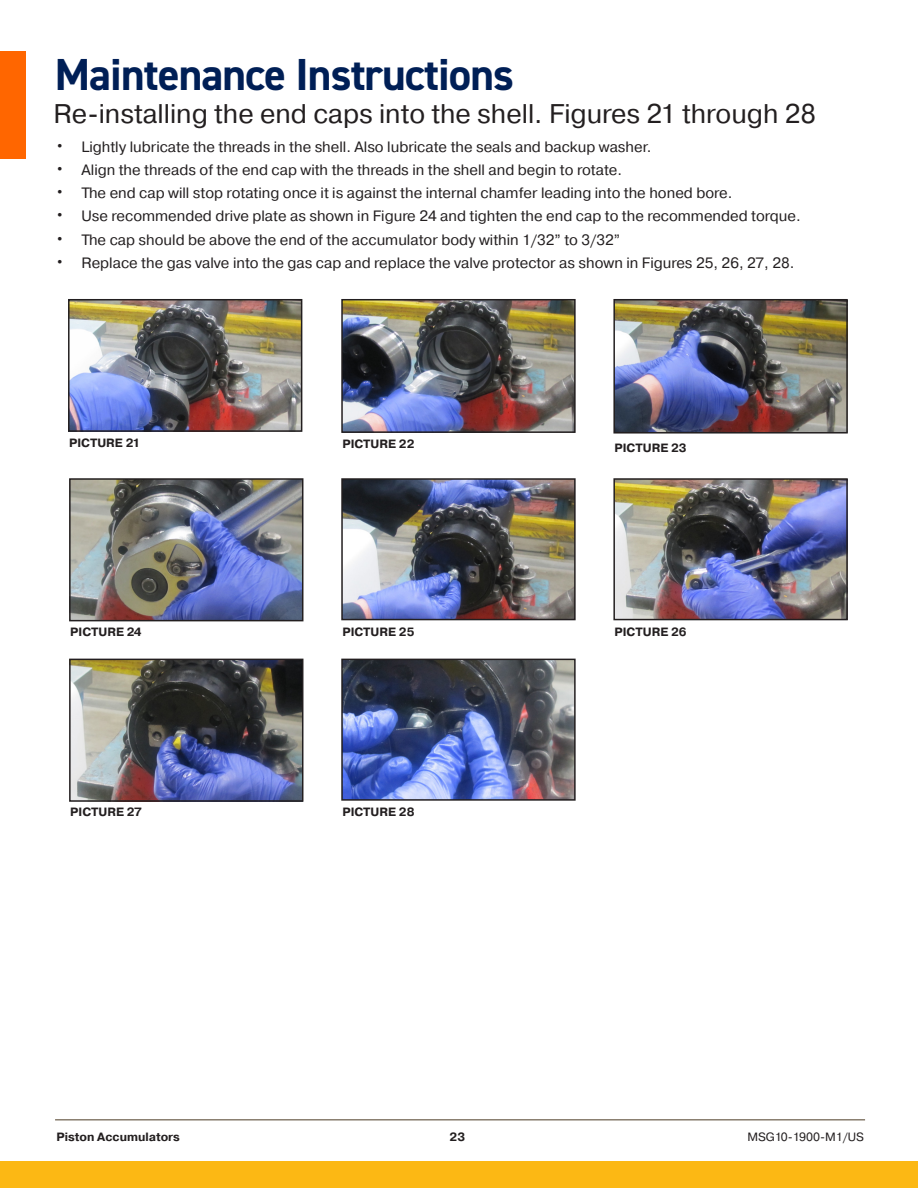
<style>
.page{position:relative;width:918px;height:1188px;background:#fff}
.page>*{position:absolute;margin:0;border:0;box-sizing:border-box;transform-origin:0 0}
.t1{font:700 45px "DIN2014";letter-spacing:-.02em;color:#001f56}
.t2{font:27px "Pragmatica";color:#231f20}
.t3{font:15px "Pragmatica";color:#231f20}
.t4{font:700 12px "Pragmatica";color:#231f20}
.t5{font:12px "Pragmatica";color:#231f20}
.s1{font-size:18px}
</style>
<div class="page">
<div style="left:0;top:1161px;width:918px;height:27px;background:#fcb814"></div>
<hr style="left:55px;top:1119px;width:810px;height:2px;background:#887d6e">
<div style="left:0;top:51px;width:25px;height:108px;background:#f60"></div>
<img style="left:71px;top:302px;width:228px;height:127px">
<div style="left:68px;top:299px;width:234px;height:133px;border:2px solid #231f20"></div>
<img style="left:616px;top:302px;width:229px;height:129px">
<div style="left:613px;top:299px;width:235px;height:135px;border:2px solid #231f20"></div>
<img style="left:344px;top:302px;width:229px;height:128px">
<div style="left:341px;top:299px;width:235px;height:134px;border:2px solid #231f20"></div>
<img style="left:72px;top:481px;width:228px;height:137px">
<div style="left:69px;top:478px;width:234px;height:143px;border:2px solid #231f20"></div>
<img style="left:72px;top:662px;width:228px;height:137px">
<div style="left:69px;top:659px;width:234px;height:143px;border:2px solid #231f20"></div>
<img style="left:344px;top:481px;width:229px;height:136px">
<div style="left:341px;top:478px;width:235px;height:142px;border:2px solid #231f20"></div>
<img style="left:344px;top:662px;width:229px;height:136px">
<div style="left:341px;top:659px;width:235px;height:142px;border:2px solid #231f20"></div>
<img style="left:616px;top:481px;width:229px;height:136px">
<div style="left:613px;top:478px;width:235px;height:142px;border:2px solid #231f20"></div>
<p class="t1" style="left:55px;top:44px;width:461px">Maintenance Instructions</p>
<p class="t2" style="left:54px;top:97px;width:764px">Re-installing the end caps into the shell. Figures 21 through 28</p>
<p class="t3" style="left:55px;top:137px;width:598px"><span class="s1">•</span> Lightly lubricate the threads in the shell. Also lubricate the seals and backup washer.</p>
<p class="t3" style="left:55px;top:161px;width:569px"><span class="s1">•</span> Align the threads of the end cap with the threads in the shell and begin to rotate.</p>
<p class="t3" style="left:55px;top:184px;width:679px"><span class="s1">•</span> The end cap will stop rotating once it is against the internal chamfer leading into the honed bore.</p>
<p class="t3" style="left:55px;top:207px;width:748px"><span class="s1">•</span> Use recommended drive plate as shown in Figure 24 and tighten the end cap to the recommended torque.</p>
<p class="t3" style="left:55px;top:230px;width:567px"><span class="s1">•</span> The cap should be above the end of the accumulator body within 1/32” to 3/32”</p>
<p class="t3" style="left:55px;top:254px;width:741px"><span class="s1">•</span> Replace the gas valve into the gas cap and replace the valve protector as shown in Figures 25, 26, 27, 28.</p>
<p class="t4" style="left:69px;top:435px;width:73px">PICTURE 21</p>
<p class="t4" style="left:342px;top:436px;width:74px">PICTURE 22</p>
<p class="t4" style="left:615px;top:440px;width:74px">PICTURE 23</p>
<p class="t4" style="left:70px;top:624px;width:73px">PICTURE 24</p>
<p class="t4" style="left:70px;top:804px;width:73px">PICTURE 27</p>
<p class="t4" style="left:342px;top:624px;width:74px">PICTURE 25</p>
<p class="t4" style="left:342px;top:804px;width:74px">PICTURE 28</p>
<p class="t4" style="left:615px;top:624px;width:74px">PICTURE 26</p>
<p class="t4" style="left:57px;top:1129px;width:125px">Piston Accumulators</p>
<p class="t4" style="left:450px;top:1129px;width:17px">23</p>
<p class="t5" style="left:747px;top:1129px;width:118px">MSG10-1900-M1/US</p>
</div>
